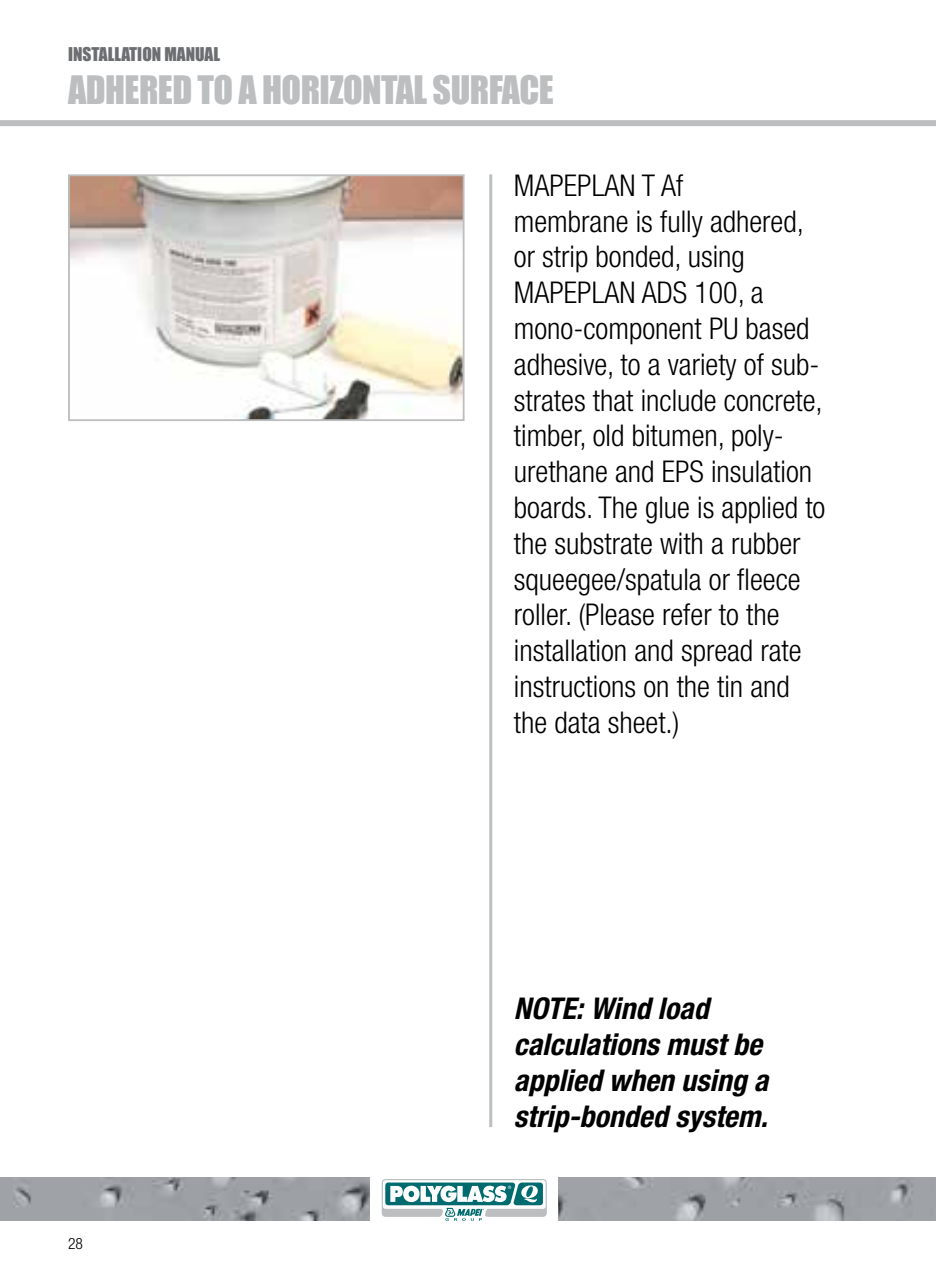
<style>
.page{position:relative;width:936px;height:1276px;background:#fff}
.page>*{position:absolute;margin:0;border:0;box-sizing:border-box;transform-origin:0 0}
.t1{font:36px "Impact";letter-spacing:-.015em;color:#bcbec0}
.t2{font:300 condensed 30px/35.7px "Helvetica Neue LT Std";color:#000}
.t3{font:italic 700 condensed 30px/35.7px "Helvetica Neue LT Std";color:#000}
.t4{font:17.4px "Impact";color:#6d6e71}
.t5{font:300 condensed 15.6px "Helvetica Neue LT Std";color:#000}
</style>
<div class="page">
<hr style="left:489px;top:174px;width:3px;height:953px;background:#bcbec0">
<div style="left:0;top:120px;width:935px;height:6px;background:#bcbec0"></div>
<img style="left:0;top:1177px;width:935px;height:43px">
<div style="left:371px;top:1171px;width:187px;height:51px;background:#fff"></div>
<svg style="left:381px;top:1179px;width:166px;height:41px"></svg>
<img style="left:71px;top:177px;width:390px;height:241px">
<div style="left:68px;top:174px;width:396px;height:247px;border:2px solid #bcbec0"></div>
<p class="t4" style="left:68px;top:40px;width:153px">INSTALLATION MANUAL</p>
<p class="t1" style="left:68px;top:62px;width:487px">ADHERED TO A HORIZONTAL SURFACE</p>
<p class="t2" style="left:514px;top:167px;width:313px">MAPEPLAN T Af<br>membrane is fully adhered, or strip bonded, using<br>MAPEPLAN ADS 100, a mono-component PU based adhesive, to a variety of sub&shy;strates that include concrete, timber, old bitumen, poly&shy;urethane and EPS insulation boards. The glue is applied to the substrate with a rubber squeegee/spatula or fleece roller. (Please refer to the installation and spread rate instructions on the tin and the data sheet.)</p>
<p class="t5" style="left:68px;top:1234px;width:16px">28</p>
<p class="t3" style="left:514px;top:991px;width:256px">NOTE: Wind load calculations must be applied when using a strip-bonded system.</p>
</div>
